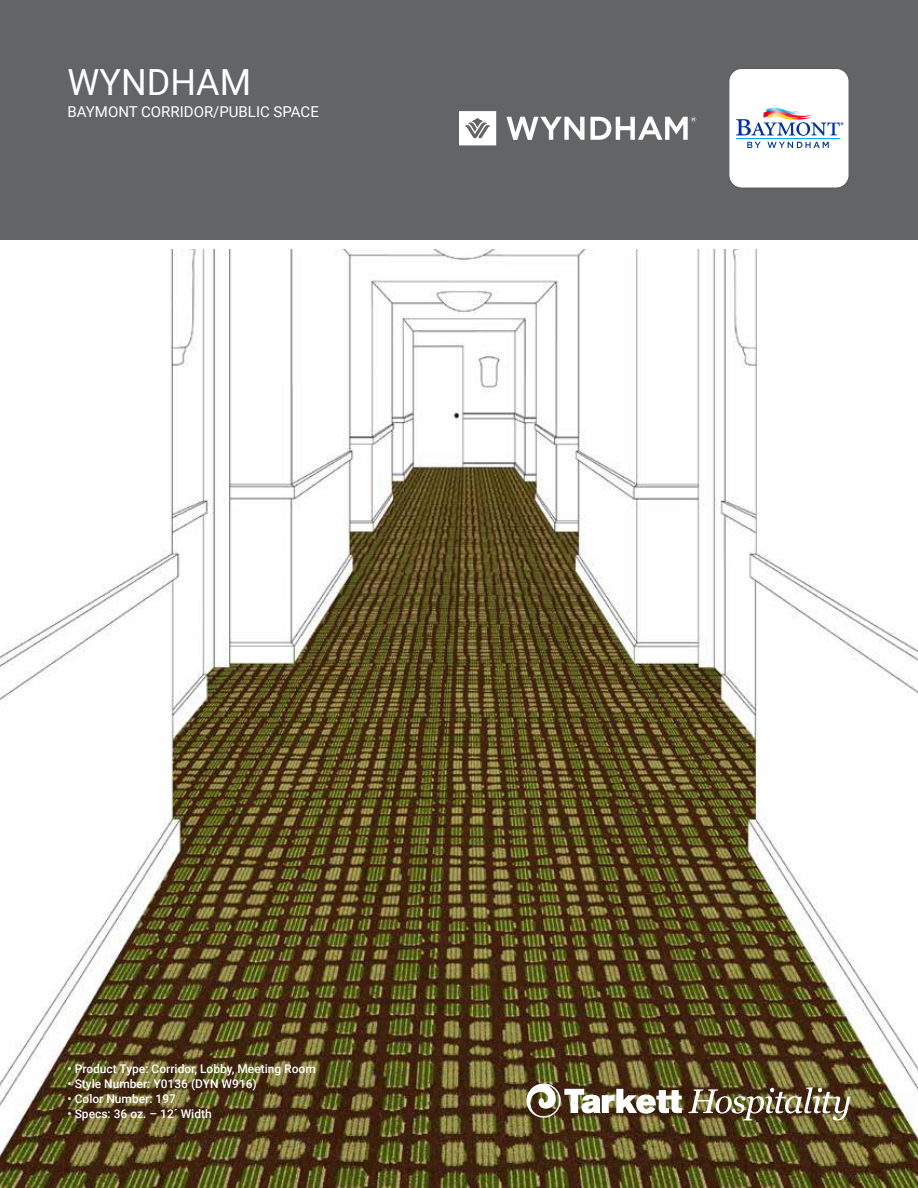
<style>
.page{position:relative;width:918px;height:1188px;background:#fff}
.page>*{position:absolute;margin:0;border:0;box-sizing:border-box;transform-origin:0 0}
.t1{font:36px "Roboto";color:#fff}
.t2{font:15px "Roboto";color:#fff}
.t3{font:500 12px "Roboto";color:#fff}
</style>
<div class="page">
<img style="left:0;top:249px;width:918px;height:939px">
<img style="left:688px;top:1087px;width:162px;height:33px">
<img style="left:527px;top:1084px;width:155px;height:34px">
<div style="left:0;top:0;width:918px;height:240px;background:#636466"></div>
<svg style="left:506px;top:117px;width:79px;height:23px"></svg>
<svg style="left:591px;top:117px;width:105px;height:23px"></svg>
<svg style="left:459px;top:111px;width:37px;height:34px"></svg>
<div style="left:729px;top:68px;width:120px;height:120px;background:#fff;border-radius:13px"></div>
<div style="left:729px;top:68px;width:120px;height:120px;border:1px solid #58595b;border-radius:13px"></div>
<svg style="left:736px;top:108px;width:108px;height:40px"></svg>
<h1 class="t1" style="left:68px;top:56px;width:185px">WYNDHAM</h1>
<p class="t2" style="left:68px;top:101px;width:253px">BAYMONT CORRIDOR/PUBLIC SPACE</p>
<p class="t3" style="left:68px;top:1060px;width:250px">• Product Type: Corridor, Lobby, Meeting Room</p>
<p class="t3" style="left:68px;top:1075px;width:191px">• Style Number: Y0136 (DYN W916)</p>
<p class="t3" style="left:68px;top:1090px;width:110px">• Color Number: 197</p>
<p class="t3" style="left:68px;top:1105px;width:146px">• Specs: 36 oz. – 12´ Width</p>
</div>
